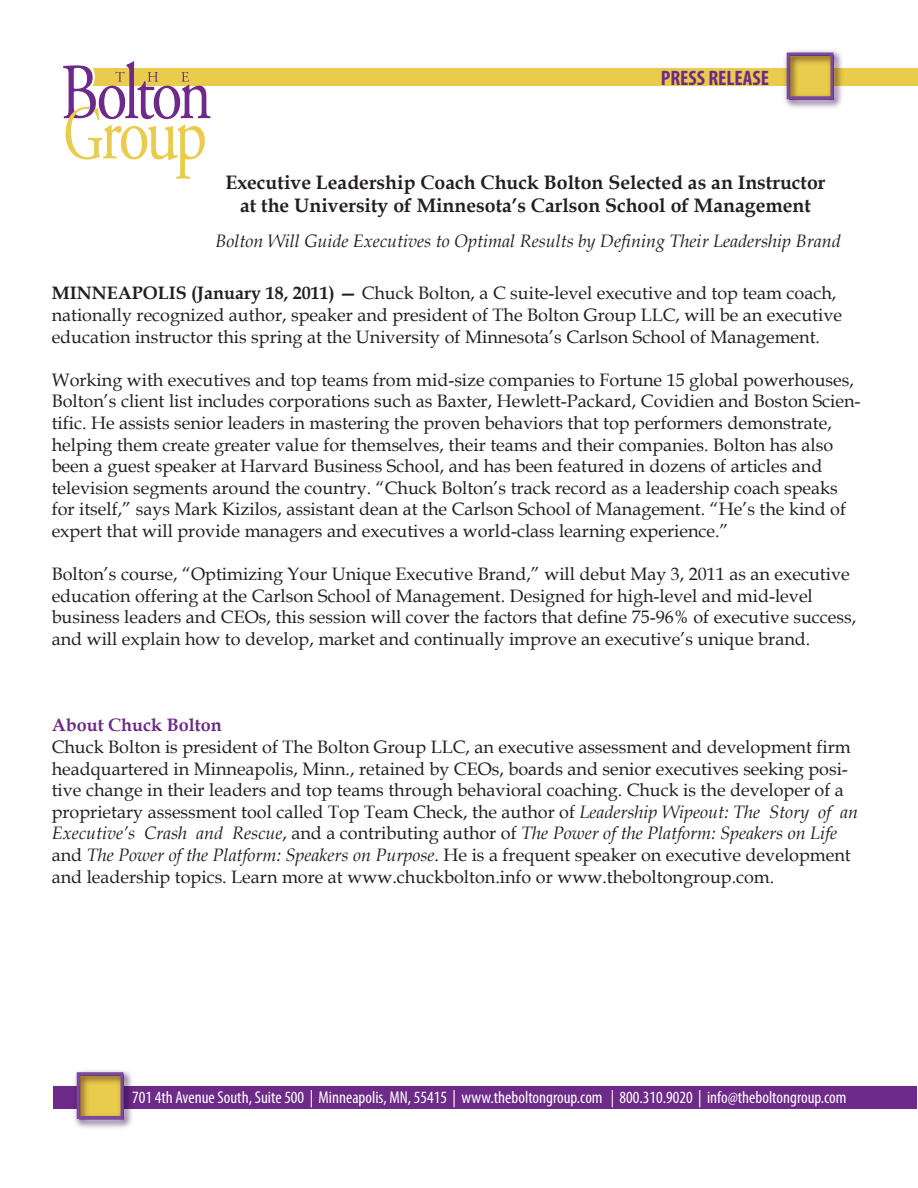
<style>
.page{position:relative;width:918px;height:1188px;background:#fff}
.page>*{position:absolute;margin:0;border:0;box-sizing:border-box;transform-origin:0 0}
.t1{font:700 condensed 21px "Myriad Pro";color:#6d2a89}
.t2{font:700 19.5px/23.4px "Book Antiqua";color:#231f20;text-align:center}
.t3{font:18px/21.6px "Book Antiqua";color:#231f20}
.t4{font:italic 18px "Book Antiqua";color:#231f20}
.t5{font:700 18px "Book Antiqua";color:#6d2a89}
.t6{font:condensed 17.25px "Myriad Pro";color:#fff}
.s1{font-weight:700}
.s2{font-style:italic}
</style>
<div class="page">
<div style="left:91px;top:69px;width:827px;height:17px;background:#e9cc4b"></div>
<div style="left:53px;top:1086px;width:864px;height:22px;background:#6d2a89"></div>
<svg style="left:63px;top:61px;width:147px;height:118px"></svg>
<img style="left:71px;top:1070px;width:65px;height:58px">
<div style="left:77px;top:1072px;width:47px;height:47px;border:3px solid #7c4a9d"></div>
<img style="left:781px;top:50px;width:64px;height:58px">
<div style="left:787px;top:52px;width:46px;height:47px;border:3px solid #7c4a9d"></div>
<p class="t1" style="left:661px;top:64px;width:110px">PRESS RELEASE</p>
<p class="t2" style="left:226px;top:171px;width:602px">Executive Leadership Coach Chuck Bolton Selected as an Instructor at the University of Minnesota’s Carlson School of Management</p>
<p class="t4" style="left:215px;top:228px;width:627px">Bolton Will Guide Executives to Optimal Results by Defining Their Leadership Brand</p>
<p class="t3" style="left:52px;top:282px;width:792px"><span class="s1">MINNEAPOLIS (January 18, 2011) —</span> Chuck Bolton, a C suite-level executive and top team coach, nationally recognized author, speaker and president of The Bolton Group LLC, will be an executive education instructor this spring at the University of Minnesota’s Carlson School of Management.</p>
<p class="t3" style="left:52px;top:369px;width:810px">Working with executives and top teams from mid-size companies to Fortune 15 global powerhouses, Bolton’s client list includes corporations such as Baxter, Hewlett-Packard, Covidien and Boston Scien&shy;tific. He assists senior leaders in mastering the proven behaviors that top performers demonstrate, helping them create greater value for themselves, their teams and their companies. Bolton has also been a guest speaker at Harvard Business School, and has been featured in dozens of articles and television segments around the country. “Chuck Bolton’s track record as a leadership coach speaks for itself,” says Mark Kizilos, assistant dean at the Carlson School of Management. “He’s the kind of expert that will provide managers and executives a world-class learning experience.”</p>
<p class="t3" style="left:52px;top:563px;width:806px">Bolton’s course, “Optimizing Your Unique Executive Brand,” will debut May 3, 2011 as an executive education offering at the Carlson School of Management. Designed for high-level and mid-level business leaders and CEOs, this session will cover the factors that define 75-96% of executive success, and will explain how to develop, market and continually improve an executive’s unique brand.</p>
<p class="t5" style="left:52px;top:713px;width:171px">About Chuck Bolton</p>
<p class="t3" style="left:52px;top:736px;width:808px">Chuck Bolton is president of The Bolton Group LLC, an executive assessment and development firm headquartered in Minneapolis, Minn., retained by CEOs, boards and senior executives seeking posi&shy;tive change in their leaders and top teams through behavioral coaching. Chuck is the developer of a proprietary assessment tool called Top Team Check, the author of <span class="s2">Leadership Wipeout: The Story of an Executive’s Crash and Rescue</span>, and a contributing author of <span class="s2">The Power of the Platform: Speakers on Life </span>and <span class="s2">The Power of the Platform: Speakers on Purpose</span>. He is a frequent speaker on executive development and leadership topics. Learn more at www.chuckbolton.info or www.theboltongroup.com.</p>
<p class="t6" style="left:132px;top:1087px;width:716px">701 4th Avenue South, Suite 500 | Minneapolis, MN, 55415 | www.theboltongroup.com | 800.310.9020 | info@theboltongroup.com</p>
</div>
